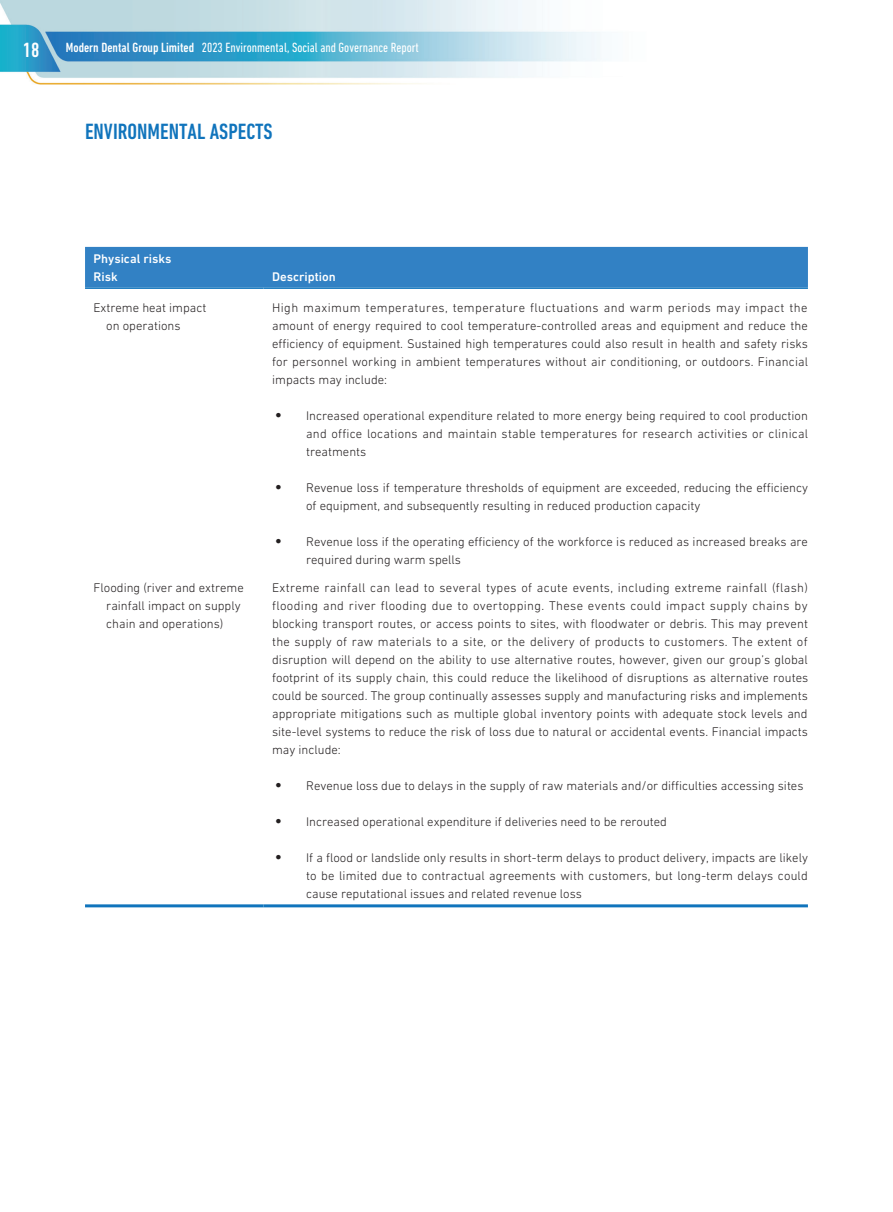
<style>
.page{position:relative;width:893px;height:1212px;background:#fff}
.page>*{position:absolute;margin:0;border:0;box-sizing:border-box;transform-origin:0 0}
.t1{font:500 condensed 22.5px "DIN Next LT Pro";color:#1074bc}
.t2{font:500 condensed 21px "DIN Next LT Pro";color:#fff}
.t3{font:condensed 13.65px "DIN Next LT Pro";color:#fff}
._1__內文{font:300 12.75px/18px "DIN Next LT Pro";color:#231f20;text-align:justify}
._1__內文-2{font:500 12.75px "DIN Next LT Pro";color:#fff}
._1__內文-3{font:300 12.75px "M Hei HK";color:#231f20}
.s1{font-weight:500}
</style>
<div class="page">
<img style="left:0;top:0;width:808px;height:908px">
<div style="left:85px;top:247px;width:723px;height:40px;background:#3281c4"></div>
<hr style="left:85px;top:287px;width:179px;height:2px;background:#1074bc">
<hr style="left:264px;top:287px;width:544px;height:2px;background:#1074bc">
<hr style="left:85px;top:904px;width:179px;height:3px;background:#1074bc">
<hr style="left:264px;top:904px;width:544px;height:3px;background:#1074bc">
<h2 class="t2" style="left:23px;top:38px;width:18px">18</h2>
<p class="t3" style="left:66px;top:40px;width:354px"><span class="s1">Modern Dental Group Limited</span> 2023 Environmental, Social and Governance Report</p>
<h1 class="t1" style="left:85px;top:119px;width:189px">ENVIRONMENTAL ASPECTS</h1>
<p class="_1__內文-2" style="left:94px;top:252px;width:79px">Physical risks</p>
<p class="_1__內文-2" style="left:94px;top:270px;width:26px">Risk</p>
<p class="_1__內文-2" style="left:272px;top:270px;width:65px">Description</p>
<p class="_1__內文" style="left:94px;top:298px;width:114px">Extreme heat impact</p>
<p class="_1__內文" style="left:106px;top:316px;width:76px">on operations</p>
<p class="_1__內文" style="left:272px;top:298px;width:538px">High maximum temperatures, temperature fluctuations and warm periods may impact the amount of energy required to cool temperature-controlled areas and equipment and reduce the efficiency of equipment. Sustained high temperatures could also result in health and safety risks for personnel working in ambient temperatures without air conditioning, or outdoors. Financial impacts may include:</p>
<p class="_1__內文-3" style="left:272px;top:408px;width:14px">‧</p>
<p class="_1__內文" style="left:306px;top:406px;width:504px">Increased operational expenditure related to more energy being required to cool production and office locations and maintain stable temperatures for research activities or clinical treatments</p>
<p class="_1__內文-3" style="left:272px;top:480px;width:14px">‧</p>
<p class="_1__內文" style="left:306px;top:478px;width:503px">Revenue loss if temperature thresholds of equipment are exceeded, reducing the efficiency of equipment, and subsequently resulting in reduced production capacity</p>
<p class="_1__內文-3" style="left:272px;top:534px;width:14px">‧</p>
<p class="_1__內文" style="left:306px;top:532px;width:503px">Revenue loss if the operating efficiency of the workforce is reduced as increased breaks are required during warm spells</p>
<p class="_1__內文" style="left:94px;top:579px;width:152px">Flooding (river and extreme</p>
<p class="_1__內文" style="left:106px;top:597px;width:136px">rainfall impact on supply</p>
<p class="_1__內文" style="left:106px;top:615px;width:119px">chain and operations)</p>
<p class="_1__內文" style="left:272px;top:579px;width:538px">Extreme rainfall can lead to several types of acute events, including extreme rainfall (flash) flooding and river flooding due to overtopping. These events could impact supply chains by blocking transport routes, or access points to sites, with floodwater or debris. This may prevent the supply of raw materials to a site, or the delivery of products to customers. The extent of disruption will depend on the ability to use alternative routes, however, given our group’s global footprint of its supply chain, this could reduce the likelihood of disruptions as alternative routes could be sourced. The group continually assesses supply and manufacturing risks and implements appropriate mitigations such as multiple global inventory points with adequate stock levels and site-level systems to reduce the risk of loss due to natural or accidental events. Financial impacts may include:</p>
<p class="_1__內文-3" style="left:272px;top:779px;width:14px">‧</p>
<p class="_1__內文" style="left:306px;top:777px;width:499px">Revenue loss due to delays in the supply of raw materials and/or difficulties accessing sites</p>
<p class="_1__內文-3" style="left:272px;top:815px;width:14px">‧</p>
<p class="_1__內文" style="left:306px;top:813px;width:362px">Increased operational expenditure if deliveries need to be rerouted</p>
<p class="_1__內文-3" style="left:272px;top:851px;width:14px">‧</p>
<p class="_1__內文" style="left:306px;top:849px;width:503px">If a flood or landslide only results in short-term delays to product delivery, impacts are likely to be limited due to contractual agreements with customers, but long-term delays could cause reputational issues and related revenue loss</p>
</div>
